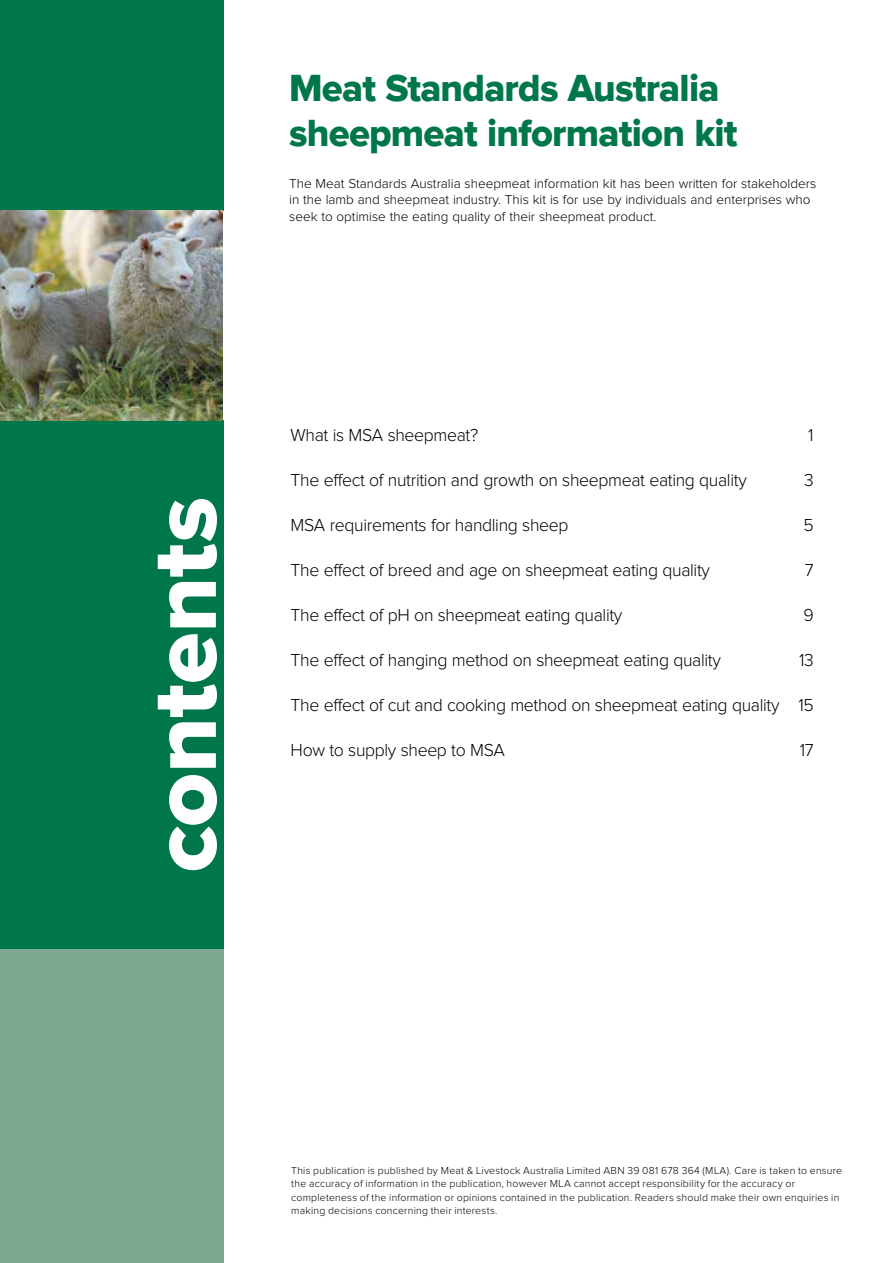
<style>
.page{position:relative;width:893px;height:1263px;background:#fff}
.page>*{position:absolute;margin:0;border:0;box-sizing:border-box;transform-origin:0 0}
.t1{font:94.5px "Proxima Nova Extrabld";letter-spacing:-.005em;color:#fff}
.t2{font:39px/45px "Proxima Nova Extrabld";letter-spacing:-.02em;color:#00774a}
.t3{font:300 18px "Proxima Nova";letter-spacing:-.02em;color:#000}
.t4{font:300 13.5px/16.5px "Proxima Nova";color:#000}
.t5{font:300 10.5px/13.5px "Proxima Nova";letter-spacing:.02em;color:#000}
</style>
<div class="page">
<div style="left:0;top:941px;width:223px;height:322px;background:#7ca891"></div>
<div style="left:0;top:420px;width:223px;height:528px;background:#00774a"></div>
<div style="left:0;top:0;width:223px;height:210px;background:#00774a"></div>
<img style="left:0;top:211px;width:223px;height:210px">
<h2 class="t2" style="left:289px;top:66px;width:450px">Meat Standards Australia sheepmeat information kit</h2>
<p class="t4" style="left:289px;top:176px;width:529px">The Meat Standards Australia sheepmeat information kit has been written for stakeholders in the lamb and sheepmeat industry. This kit is for use by individuals and enterprises who seek to optimise the eating quality of their sheepmeat product.</p>
<h1 class="t1" style="left:130px;top:872px;width:377px;rotate:-90deg">contents</h1>
<h3 class="t3" style="left:291px;top:427px;width:189px">What is MSA sheepmeat?</h3>
<h3 class="t3" style="left:808px;top:427px;width:7px">1</h3>
<h3 class="t3" style="left:291px;top:472px;width:458px">The effect of nutrition and growth on sheepmeat eating quality</h3>
<h3 class="t3" style="left:804px;top:472px;width:11px">3</h3>
<h3 class="t3" style="left:291px;top:517px;width:279px">MSA requirements for handling sheep</h3>
<h3 class="t3" style="left:803px;top:517px;width:12px">5</h3>
<h3 class="t3" style="left:291px;top:562px;width:421px">The effect of breed and age on sheepmeat eating quality</h3>
<h3 class="t3" style="left:805px;top:562px;width:10px">7</h3>
<h3 class="t3" style="left:291px;top:607px;width:333px">The effect of pH on sheepmeat eating quality</h3>
<h3 class="t3" style="left:803px;top:607px;width:12px">9</h3>
<h3 class="t3" style="left:291px;top:652px;width:432px">The effect of hanging method on sheepmeat eating quality</h3>
<h3 class="t3" style="left:799px;top:652px;width:16px">13</h3>
<h3 class="t3" style="left:291px;top:697px;width:524px">The effect of cut and cooking method on sheepmeat eating quality 15</h3>
<h3 class="t3" style="left:291px;top:742px;width:216px">How to supply sheep to MSA</h3>
<h3 class="t3" style="left:800px;top:742px;width:15px">17</h3>
<p class="t5" style="left:291px;top:1164px;width:552px">This publication is published by Meat &amp; Livestock Australia Limited ABN 39 081 678 364 (MLA). Care is taken to ensure the accuracy of information in the publication, however MLA cannot accept responsibility for the accuracy or completeness of the information or opinions contained in the publication. Readers should make their own enquiries in making decisions concerning their interests.</p>
</div>
